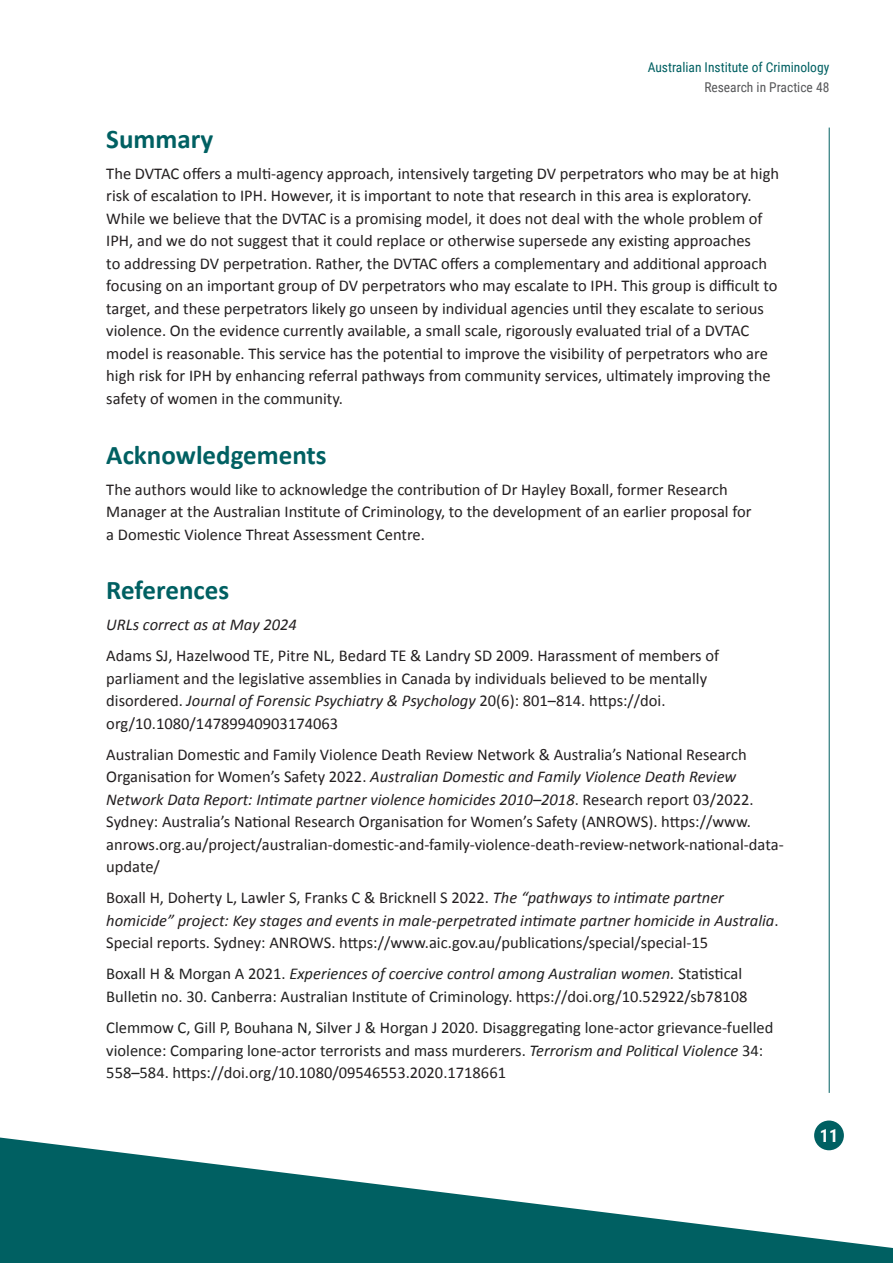
<style>
.page{position:relative;width:893px;height:1263px;background:#fff}
.page>*{position:absolute;margin:0;border:0;box-sizing:border-box;transform-origin:0 0}
.t1{font:700 27px "Calibri";color:#006062}
.t2{font:700 18px "Roboto Condensed";color:#fff}
.body{font:16.5px/22.5px "Calibri";color:#231f20}
.body-2{font:16.5px/22.5px "Calibri";color:#212121}
.body-3{font:italic 16.5px "Calibri";color:#231f20}
.t3{font:13.5px "Roboto Condensed";color:#006062}
.t4{font:13.5px "Roboto Condensed";color:#57585a}
.s1{font-style:italic}
.s2{color:#231f20}
</style>
<div class="page">
<hr style="left:829px;top:128px;width:1px;height:965px;background:#006062">
<div style="left:814px;top:1120px;width:30px;height:30px;background:#006062;border-radius:50%"></div>
<svg style="left:0;top:1137px;width:893px;height:126px;fill:#006062"></svg>
<p class="t3" style="left:648px;top:57px;width:183px">Australian Institute of Criminology</p>
<p class="t4" style="left:704px;top:78px;width:127px">Research in Practice 48</p>
<h1 class="t1" style="left:106px;top:120px;width:109px">Summary</h1>
<p class="body" style="left:106px;top:162px;width:674px">The DVTAC offers a multi-agency approach, intensively targeting DV perpetrators who may be at high risk of escalation to IPH. However, it is important to note that research in this area is exploratory.<br>While we believe that the DVTAC is a promising model, it does not deal with the whole problem of IPH, and we do not suggest that it could replace or otherwise supersede any existing approaches<br>to addressing DV perpetration. Rather, the DVTAC offers a complementary and additional approach focusing on an important group of DV perpetrators who may escalate to IPH. This group is difficult to target, and these perpetrators likely go unseen by individual agencies until they escalate to serious violence. On the evidence currently available, a small scale, rigorously evaluated trial of a DVTAC model is reasonable. This service has the potential to improve the visibility of perpetrators who are high risk for IPH by enhancing referral pathways from community services, ultimately improving the safety of women in the community.</p>
<h1 class="t1" style="left:106px;top:436px;width:222px">Acknowledgements</h1>
<p class="body" style="left:106px;top:477px;width:647px">The authors would like to acknowledge the contribution of Dr Hayley Boxall, former Research<br>Manager at the Australian Institute of Criminology, to the development of an earlier proposal for a Domestic Violence Threat Assessment Centre.</p>
<h1 class="t1" style="left:106px;top:571px;width:124px">References</h1>
<p class="body-3" style="left:106px;top:613px;width:192px">URLs correct as at May 2024</p>
<p class="body" style="left:106px;top:644px;width:614px">Adams SJ, Hazelwood TE, Pitre NL, Bedard TE &amp; Landry SD 2009. Harassment of members of parliament and the legislative assemblies in Canada by individuals believed to be mentally disordered. <span class="s1">Journal of Forensic Psychiatry &amp; Psychology</span> 20(6): 801–814. https://doi. org/10.1080/14789940903174063</p>
<p class="body" style="left:106px;top:743px;width:679px">Australian Domestic and Family Violence Death Review Network &amp; Australia’s National Research Organisation for Women’s Safety 2022. <span class="s1">Australian Domestic and Family Violence Death Review Network Data Report: Intimate partner violence homicides 2010–2018</span>. Research report 03/2022.<br>Sydney: Australia’s National Research Organisation for Women’s Safety (ANROWS). https://www. anrows.org.au/project/australian-domestic-and-family-violence-death-review-network-national-data&shy;update/</p>
<p class="body" style="left:106px;top:886px;width:674px">Boxall H, Doherty L, Lawler S, Franks C &amp; Bricknell S 2022. <span class="s1">The “pathways to intimate partner homicide” project: Key stages and events in male-perpetrated intimate partner homicide in Australia</span>.<br>Special reports. Sydney: ANROWS. https://www.aic.gov.au/publications/special/special-15</p>
<p class="body-2" style="left:106px;top:962px;width:643px">Boxall H &amp; Morgan A 2021. <span class="s1">Experiences of coercive control among Australian women.</span> Statistical<br>Bulletin no. 30. Canberra: Australian Institute of Criminology. <span class="s2">https://doi.org/10.52922/sb78108</span></p>
<p class="body-2" style="left:106px;top:1016px;width:668px">Clemmow C, Gill P, Bouhana N, Silver J &amp; Horgan J 2020. Disaggregating lone-actor grievance-fuelled violence: Comparing lone-actor terrorists and mass murderers. <span class="s1">Terrorism and Political Violence</span> 34:<br>558–584. <span class="s2">https://doi.org/10.1080/09546553.2020.1718661</span></p>
<p class="t2" style="left:820px;top:1123px;width:20px">11</p>
</div>
